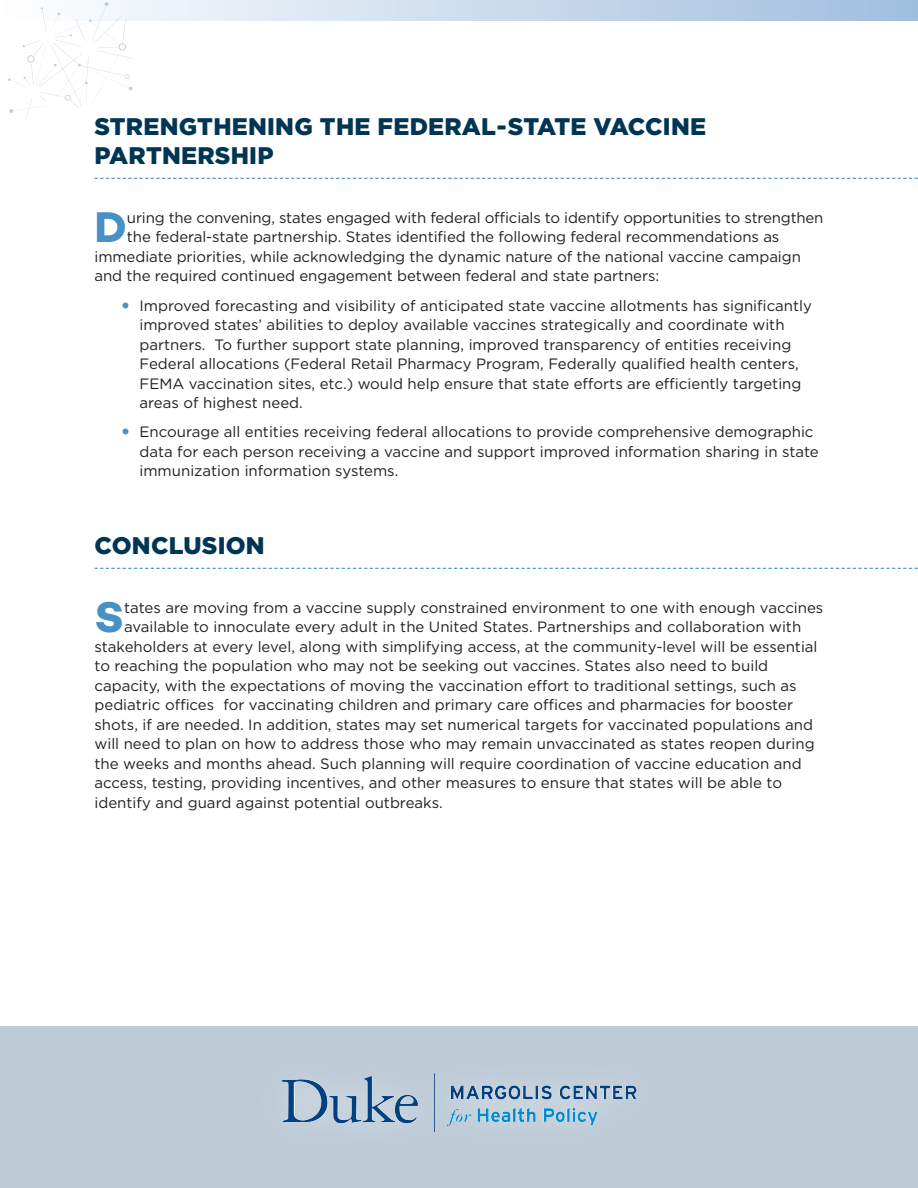
<style>
.page{position:relative;width:918px;height:1188px;background:#fff}
.page>*{position:absolute;margin:0;border:0;box-sizing:border-box;transform-origin:0 0}
.BODY_-_1st_Para{font:700 43.65px "Campton";color:#4891c5}
.SUBHEAD_Large{font:900 24px/29.2px "Gotham";letter-spacing:.01em;color:#003553}
.BODY_-_1st_Para-2{font:15px "Gotham";color:#231f20}
.BODY_1_-_new{font:15px/19.5px "Gotham";color:#231f20}
</style>
<div class="page">
<svg style="left:94px;top:178px;width:824px;height:1px"></svg>
<svg style="left:94px;top:568px;width:824px;height:1px"></svg>
<svg style="left:8px;top:20px;width:125px;height:98px"></svg>
<div style="left:0;top:0;width:918px;height:20px;background:linear-gradient(to right,#fefefe,#a1bede)"></div>
<div style="left:0;top:1026px;width:918px;height:162px;background:#bccad6"></div>
<div style="left:252px;top:1045px;width:417px;height:114px;background:#fff;opacity:.75"></div>
<img style="left:282px;top:1073px;width:153px;height:59px">
<p class="SUBHEAD_Large" style="left:94px;top:111px;width:613px">STRENGTHENING THE FEDERAL-STATE VACCINE<br>PARTNERSHIP</p>
<p class="BODY_-_1st_Para" style="left:94px;top:200px;width:34px">D</p>
<p class="BODY_-_1st_Para-2" style="left:127px;top:208px;width:698px">uring the convening, states engaged with federal officials to identify opportunities to strengthen</p>
<p class="BODY_-_1st_Para-2" style="left:127px;top:227px;width:654px">the federal-state partnership. States identified the following federal recommendations as</p>
<p class="BODY_-_1st_Para-2" style="left:94px;top:247px;width:708px">immediate priorities, while acknowledging the dynamic nature of the national vaccine campaign</p>
<p class="BODY_-_1st_Para-2" style="left:94px;top:266px;width:566px">and the required continued engagement between federal and state partners:</p>
<p class="BODY_1_-_new" style="left:140px;top:295px;width:674px">Improved forecasting and visibility of anticipated state vaccine allotments has significantly improved states’ abilities to deploy available vaccines strategically and coordinate with partners. To further support state planning, improved transparency of entities receiving Federal allocations (Federal Retail Pharmacy Program, Federally qualified health centers, FEMA vaccination sites, etc.) would help ensure that state efforts are efficiently targeting areas of highest need.</p>
<p class="BODY_1_-_new" style="left:140px;top:422px;width:681px">Encourage all entities receiving federal allocations to provide comprehensive demographic data for each person receiving a vaccine and support improved information sharing in state immunization information systems.</p>
<p class="SUBHEAD_Large" style="left:94px;top:531px;width:172px">CONCLUSION</p>
<p class="BODY_-_1st_Para" style="left:94px;top:590px;width:31px">S</p>
<p class="BODY_-_1st_Para-2" style="left:124px;top:598px;width:701px">tates are moving from a vaccine supply constrained environment to one with enough vaccines</p>
<p class="BODY_-_1st_Para-2" style="left:124px;top:617px;width:679px">available to innoculate every adult in the United States. Partnerships and collaboration with</p>
<p class="BODY_-_1st_Para-2" style="left:94px;top:637px;width:725px">stakeholders at every level, along with simplifying access, at the community-level will be essential</p>
<p class="BODY_-_1st_Para-2" style="left:94px;top:656px;width:675px">to reaching the population who may not be seeking out vaccines. States also need to build</p>
<p class="BODY_-_1st_Para-2" style="left:94px;top:676px;width:704px">capacity, with the expectations of moving the vaccination effort to traditional settings, such as</p>
<p class="BODY_-_1st_Para-2" style="left:94px;top:695px;width:700px">pediatric offices for vaccinating children and primary care offices and pharmacies for booster</p>
<p class="BODY_-_1st_Para-2" style="left:94px;top:715px;width:720px">shots, if are needed. In addition, states may set numerical targets for vaccinated populations and</p>
<p class="BODY_-_1st_Para-2" style="left:94px;top:734px;width:722px">will need to plan on how to address those who may remain unvaccinated as states reopen during</p>
<p class="BODY_-_1st_Para-2" style="left:94px;top:754px;width:709px">the weeks and months ahead. Such planning will require coordination of vaccine education and</p>
<p class="BODY_-_1st_Para-2" style="left:94px;top:773px;width:689px">access, testing, providing incentives, and other measures to ensure that states will be able to</p>
<p class="BODY_-_1st_Para-2" style="left:94px;top:793px;width:350px">identify and guard against potential outbreaks.</p>
</div>
